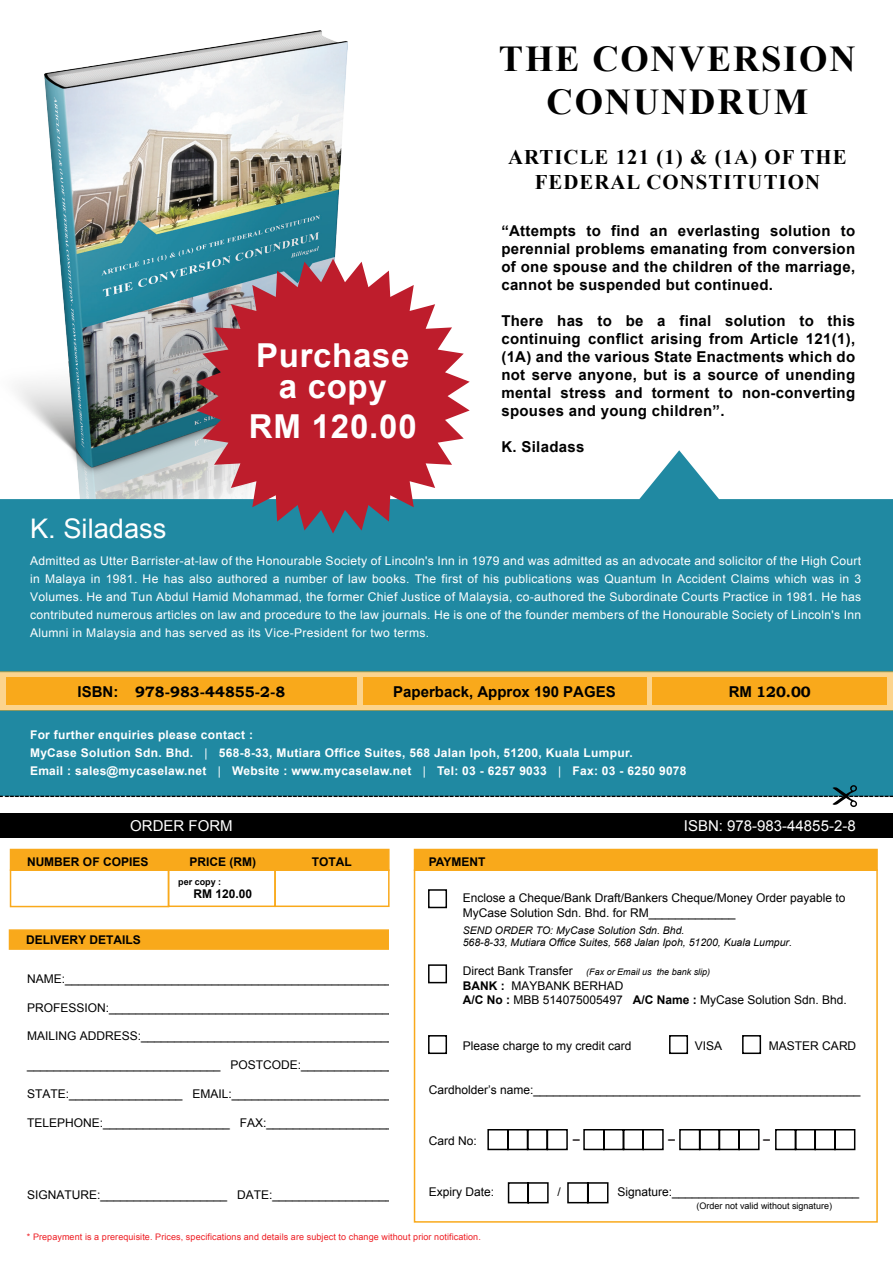
<style>
.page{position:relative;width:893px;height:1263px;background:#fff}
.page>*{position:absolute;margin:0;border:0;box-sizing:border-box;transform-origin:0 0}
.t1{font:700 36.45px/43.8px "Times New Roman";letter-spacing:.05em;color:#000;text-align:center}
.t2{font:700 33px/31.5px "Arial";letter-spacing:.02em;color:#fff;text-align:center}
.t3{font:27px "Arial";color:#fff}
.t4{font:700 20.85px/25px "Times New Roman";letter-spacing:.05em;color:#000;text-align:center}
.t5{font:700 15px/18px "Arial";letter-spacing:.02em;color:#000;text-align:justify}
.t6{font:15px "Arial";color:#fff}
.t7{font:700 15px "Bookman Old Style";color:#000}
.t8{font:700 15px "Arial";color:#000}
.t9{font:12px/14.4px "Arial";color:#000}
.t10{font:12px/18px "Arial";letter-spacing:.025em;color:#fff;text-align:justify}
.t11{font:700 12px/18px "Arial";letter-spacing:.025em;color:#fff}
.t12{font:700 12px "Arial";color:#000}
.t13{font:700 11.85px "Arial";color:#231f20;scale:2.16 1}
.t14{font:700 10.5px "Arial";color:#000;scale:1.45 1}
.t15{font:italic 10.5px/12.6px "Arial";color:#000}
.t16{font:9px "Arial";letter-spacing:.01em;color:#ee1d23}
.t17{font:italic 9px "Arial";color:#000}
.t18{font:9px "Arial";color:#000}
.t19{font:700 9px "Arial";color:#000}
.s1{font-family:"Arial"}
.s2{font-weight:400}
.s3{font-style:normal;font-size:12px}
.s4{font-weight:700}
</style>
<div class="page">
<img style="left:17px;top:30px;width:331px;height:420px">
<svg style="left:0;top:450px;width:893px;height:221px;fill:#2089a2"></svg>
<div style="left:0;top:710px;width:893px;height:86px;background:#2089a2"></div>
<div style="left:0;top:671px;width:893px;height:39px;background:linear-gradient(to right,#fcd48d,#fcd48c)"></div>
<div style="left:6px;top:677px;width:351px;height:27px;background:#f9a91b"></div>
<div style="left:363px;top:677px;width:283px;height:27px;background:#f9a91b"></div>
<div style="left:653px;top:677px;width:234px;height:27px;background:#f9a91b"></div>
<svg style="left:833px;top:785px;width:24px;height:22px"></svg>
<div style="left:0;top:813px;width:893px;height:25px;background:#000"></div>
<div style="left:10px;top:849px;width:380px;height:22px;background:#f9a91b"></div>
<div style="left:10px;top:869px;width:159px;height:38px;border:2px solid #f9a91b"></div>
<div style="left:168px;top:869px;width:108px;height:38px;border:2px solid #f9a91b"></div>
<div style="left:274px;top:869px;width:116px;height:38px;border:2px solid #f9a91b"></div>
<div style="left:9px;top:929px;width:381px;height:21px;background:#f9a91b;border:2px solid #f9a91b"></div>
<div style="left:389px;top:920px;width:20px;height:292px;background:#fff"></div>
<div style="left:414px;top:849px;width:464px;height:22px;background:#f9a91b"></div>
<div style="left:414px;top:869px;width:464px;height:353px;border:2px solid #f9a91b"></div>
<div style="left:428px;top:889px;width:19px;height:19px;background:#fff;border:2px solid #000"></div>
<div style="left:428px;top:964px;width:19px;height:19px;background:#fff;border:2px solid #000"></div>
<div style="left:428px;top:1035px;width:19px;height:19px;background:#fff;border:2px solid #000"></div>
<div style="left:669px;top:1035px;width:19px;height:19px;background:#fff;border:2px solid #000"></div>
<div style="left:742px;top:1035px;width:19px;height:19px;background:#fff;border:2px solid #000"></div>
<svg style="left:487px;top:1129px;width:369px;height:22px"></svg>
<svg style="left:507px;top:1182px;width:102px;height:22px"></svg>
<svg style="left:196px;top:259px;width:274px;height:274px;fill:#be1d2c"></svg>
<h2 class="t2" style="left:256px;top:340px;width:155px">Purchase a copy</h2>
<h2 class="t2" style="left:249px;top:411px;width:170px">RM 120.00</h2>
<h1 class="t1" style="left:499px;top:36px;width:358px">THE CONVERSION<br>CONUNDRUM</h1>
<h3 class="t4" style="left:508px;top:144px;width:340px">ARTICLE 121 (1) &amp; (1A) OF THE<br>FEDERAL CONSTITUTION</h3>
<p class="t5" style="left:501px;top:222px;width:355px">“Attempts to find an everlasting solution to perennial problems emanating from conversion of one spouse and the children of the marriage, cannot be suspended but continued.</p>
<p class="t5" style="left:501px;top:312px;width:355px">There has to be a final solution to this continuing conflict arising from Article 121(1), (1A) and the various State Enactments which do not serve anyone, but is a source of unending mental stress and torment to non-converting spouses and young children”.</p>
<p class="t5" style="left:501px;top:438px;width:85px">K. Siladass</p>
<h3 class="t3" style="left:30px;top:511px;width:138px">K. Siladass</h3>
<p class="t10" style="left:30px;top:552px;width:833px">Admitted as Utter Barrister-at-law of the Honourable Society of Lincoln's Inn in 1979 and was admitted as an advocate and solicitor of the High Court in Malaya in 1981. He has also authored a number of law books. The first of his publications was Quantum In Accident Claims which was in 3<br>Volumes. He and Tun Abdul Hamid Mohammad, the former Chief Justice of Malaysia, co-authored the Subordinate Courts Practice in 1981. He has contributed numerous articles on law and procedure to the law journals. He is one of the founder members of the Honourable Society of Lincoln's Inn Alumni in Malaysia and has served as its Vice-President for two terms.</p>
<p class="t7" style="left:78px;top:681px;width:209px"><span class="s1">ISBN:</span> 978-983-44855-2-8</p>
<p class="t8" style="left:393px;top:682px;width:224px">Paperback, Approx 190 PAGES</p>
<p class="t7" style="left:729px;top:681px;width:84px"><span class="s1">RM</span> 120.00</p>
<p class="t11" style="left:30px;top:726px;width:658px">For further enquiries please contact :<br>MyCase Solution Sdn. Bhd. <span class="s2">|</span> 568-8-33, Mutiara Office Suites, 568 Jalan Ipoh, 51200, Kuala Lumpur.<br>Email : sales@mycaselaw.net <span class="s2">|</span> Website : www.mycaselaw.net <span class="s2">|</span> Tel: 03 - 6257 9033 <span class="s2">|</span> Fax: 03 - 6250 9078</p>
<p class="t14" style="left:-1px;top:788px;width:619px">---------------------------------------------------------------------------------------------------------------------------------------------------------------------------------</p>
<p class="t6" style="left:130px;top:816px;width:104px">ORDER FORM</p>
<p class="t6" style="left:684px;top:816px;width:173px">ISBN: 978-983-44855-2-8</p>
<p class="t12" style="left:27px;top:854px;width:123px">NUMBER OF COPIES</p>
<p class="t12" style="left:189px;top:854px;width:68px">PRICE (RM)</p>
<p class="t12" style="left:312px;top:854px;width:41px">TOTAL</p>
<p class="t12" style="left:193px;top:885px;width:60px">RM 120.00</p>
<p class="t12" style="left:429px;top:854px;width:58px">PAYMENT</p>
<p class="t9" style="left:463px;top:891px;width:384px">Enclose a Cheque/Bank Draft/Bankers Cheque/Money Order payable to<br>MyCase Solution Sdn. Bhd. for RM_____________</p>
<p class="t15" style="left:463px;top:924px;width:331px">SEND ORDER TO: MyCase Solution Sdn. Bhd.<br>568-8-33, Mutiara Office Suites, 568 Jalan Ipoh, 51200, Kuala Lumpur.</p>
<p class="t17" style="left:463px;top:966px;width:249px"><span class="s3">Direct Bank Transfer</span> (Fax or Email us the bank slip)</p>
<p class="t9" style="left:463px;top:978px;width:386px"><span class="s4">BANK :</span> MAYBANK BERHAD<br><span class="s4">A/C No :</span> MBB 514075005497 <span class="s4">A/C Name :</span> MyCase Solution Sdn. Bhd.</p>
<p class="t9" style="left:463px;top:1039px;width:170px">Please charge to my credit card</p>
<p class="t9" style="left:695px;top:1039px;width:29px">VISA</p>
<p class="t9" style="left:769px;top:1039px;width:89px">MASTER CARD</p>
<p class="t9" style="left:429px;top:1083px;width:433px">Cardholder’s name:_________________________________________________</p>
<p class="t9" style="left:429px;top:1134px;width:50px">Card No:</p>
<p class="t19" style="left:178px;top:875px;width:45px">per copy :</p>
<p class="t12" style="left:26px;top:932px;width:116px">DELIVERY DETAILS</p>
<p class="t9" style="left:27px;top:971px;width:373px">NAME:__________________________________________________</p>
<p class="t9" style="left:27px;top:1000px;width:377px">PROFESSION:____________________________________________</p>
<p class="t9" style="left:27px;top:1029px;width:376px">MAILING ADDRESS:_______________________________________</p>
<p class="t9" style="left:27px;top:1058px;width:376px">_____________________________ POSTCODE:_______________</p>
<p class="t9" style="left:27px;top:1087px;width:373px">STATE:_________________ EMAIL:_________________________</p>
<p class="t9" style="left:27px;top:1115px;width:381px">TELEPHONE:___________________ FAX:_____________________</p>
<p class="t13" style="left:571px;top:1131px;width:5px">-</p>
<p class="t13" style="left:667px;top:1131px;width:5px">-</p>
<p class="t13" style="left:762px;top:1131px;width:5px">-</p>
<p class="t9" style="left:429px;top:1185px;width:67px">Expiry Date:</p>
<p class="t9" style="left:557px;top:1185px;width:5px">/</p>
<p class="t9" style="left:618px;top:1185px;width:243px">Signature:____________________________</p>
<p class="t18" style="left:696px;top:1200px;width:137px">(Order not valid without signature)</p>
<p class="t16" style="left:27px;top:1231px;width:456px">* Prepayment is a prerequisite. Prices, specifications and details are subject to change without prior notification.</p>
<p class="t9" style="left:27px;top:1187px;width:380px">SIGNATURE:___________________ DATE:____________________</p>
</div>
